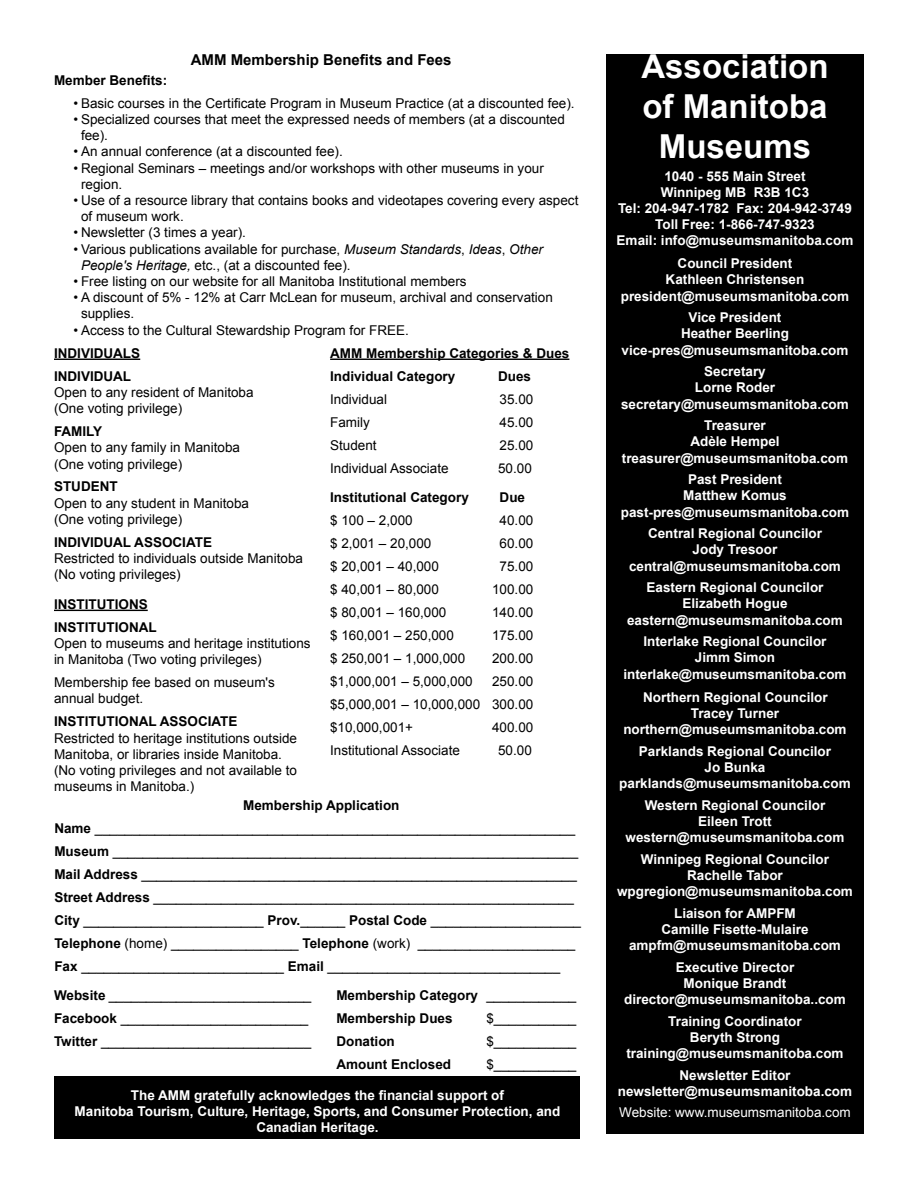
<style>
.page{position:relative;width:918px;height:1188px;background:#fff}
.page>*{position:absolute;margin:0;border:0;box-sizing:border-box;transform-origin:0 0}
.t1{font:700 33px/39.6px "Arial";color:#fff;text-align:center}
.t2{font:700 15px "Arial";color:#000}
.t3{font:13.5px/16.2px "Arial";color:#000}
.t4{font:700 13.5px/16.2px "Arial";color:#fff;text-align:center}
.t5{font:700 13.5px/23px "Arial";color:#000}
.t6{font:13.5px "Arial";color:#fff}
.s1{font-style:italic}
.s2{font-weight:700}
.s3{font-weight:400}
</style>
<div class="page">
<div style="left:606px;top:54px;width:258px;height:1080px;background:#000"></div>
<div style="left:54px;top:1076px;width:525px;height:63px;background:#000"></div>
<hr style="left:330px;top:359px;width:239px;height:1px;background:#000">
<hr style="left:54px;top:359px;width:86px;height:1px;background:#000">
<hr style="left:54px;top:610px;width:94px;height:1px;background:#000">
<p class="t2" style="left:191px;top:50px;width:262px">AMM Membership Benefits and Fees</p>
<p class="t5" style="left:54px;top:69px;width:115px">Member Benefits:</p>
<p class="t3" style="left:73px;top:95px;width:503px">• Basic courses in the Certificate Program in Museum Practice (at a discounted fee).</p>
<p class="t3" style="left:81px;top:111px;width:485px;text-indent:-8px">• Specialized courses that meet the expressed needs of members (at a discounted fee).</p>
<p class="t3" style="left:73px;top:144px;width:271px">• An annual conference (at a discounted fee).</p>
<p class="t3" style="left:81px;top:160px;width:464px;text-indent:-8px">• Regional Seminars – meetings and/or workshops with other museums in your region.</p>
<p class="t3" style="left:81px;top:192px;width:499px;text-indent:-8px">• Use of a resource library that contains books and videotapes covering every aspect of museum work.</p>
<p class="t3" style="left:73px;top:225px;width:174px">• Newsletter (3 times a year).</p>
<p class="t3" style="left:81px;top:241px;width:464px;text-indent:-8px">• Various publications available for purchase, <span class="s1">Museum Standards</span>, <span class="s1">Ideas</span>, <span class="s1">Other<br>People's Heritage,</span> etc., (at a discounted fee).</p>
<p class="t3" style="left:73px;top:273px;width:395px">• Free listing on our website for all Manitoba Institutional members</p>
<p class="t3" style="left:81px;top:289px;width:473px;text-indent:-8px">• A discount of 5% - 12% at Carr McLean for museum, archival and conservation supplies.</p>
<p class="t3" style="left:73px;top:322px;width:337px">• Access to the Cultural Stewardship Program for FREE.</p>
<p class="t5" style="left:54px;top:342px;width:88px">INDIVIDUALS<br>Individual</p>
<p class="t3" style="left:54px;top:384px;width:201px">Open to any resident of Manitoba (One voting privilege)</p>
<p class="t5" style="left:54px;top:420px;width:17px">Famil</p>
<p class="t5" style="left:93px;top:420px;width:11px">y</p>
<p class="t3" style="left:54px;top:440px;width:188px">Open to any family in Manitoba (One voting privilege)</p>
<p class="t5" style="left:54px;top:476px;width:20px">Student</p>
<p class="t3" style="left:54px;top:495px;width:197px">Open to any student in Manitoba (One voting privilege)</p>
<p class="t5" style="left:54px;top:531px;width:13px">Individual</p>
<p class="t5" style="left:134px;top:531px;width:20px">Associate</p>
<p class="t3" style="left:54px;top:550px;width:251px">Restricted to individuals outside Manitoba (No voting privileges)</p>
<p class="t5" style="left:54px;top:593px;width:95px">INSTITUTIONS<br>Institutional</p>
<p class="t3" style="left:54px;top:635px;width:258px">Open to museums and heritage institutions in Manitoba (Two voting privileges)</p>
<p class="t3" style="left:54px;top:675px;width:222px">Membership fee based on museum's annual budget.</p>
<p class="t5" style="left:54px;top:711px;width:13px">Institutional</p>
<p class="t5" style="left:160px;top:711px;width:20px">Associate</p>
<p class="t3" style="left:54px;top:730px;width:245px">Restricted to heritage institutions outside Manitoba, or libraries inside Manitoba. (No voting privileges and not available to museums in Manitoba.)</p>
<p class="t3" style="left:54px;top:794px;width:528px;line-height:23px;text-indent:189px"><span class="s2">Membership Application<br>Name</span> ________________________________________________________________ <span class="s2">Museum</span> ______________________________________________________________ <span class="s2">Mail Address</span> __________________________________________________________ <span class="s2">Street Address</span> ________________________________________________________ <span class="s2">City</span> ________________________ <span class="s2">Prov.</span>______ <span class="s2">Postal Code</span> ____________________ <span class="s2">Telephone</span> (home) _________________ <span class="s2">Telephone</span> (work) _____________________ <span class="s2">Fax</span> ___________________________ <span class="s2">Email</span> _______________________________</p>
<p class="t5" style="left:336px;top:984px;width:242px">Membership Category <span class="s3">____________<br></span>Membership Dues</p>
<p class="t5" style="left:330px;top:342px;width:241px">AMM Membership Categories &amp; Dues<br>Individual Category</p>
<p class="t5" style="left:498px;top:365px;width:35px">Dues</p>
<p class="t3" style="left:330px;top:391px;width:59px">Individual</p>
<p class="t3" style="left:500px;top:391px;width:35px">35.00</p>
<p class="t3" style="left:330px;top:414px;width:41px">Family</p>
<p class="t3" style="left:500px;top:414px;width:35px">45.00</p>
<p class="t3" style="left:330px;top:437px;width:48px">Student</p>
<p class="t3" style="left:500px;top:437px;width:35px">25.00</p>
<p class="t3" style="left:330px;top:460px;width:120px">Individual Associate</p>
<p class="t3" style="left:498px;top:460px;width:35px">50.00</p>
<p class="t5" style="left:330px;top:486px;width:140px">Institutional Category</p>
<p class="t5" style="left:500px;top:486px;width:27px">Due</p>
<p class="t3" style="left:330px;top:513px;width:84px">$ 100 – 2,000</p>
<p class="t3" style="left:500px;top:513px;width:35px">40.00</p>
<p class="t3" style="left:330px;top:535px;width:103px">$ 2,001 – 20,000</p>
<p class="t3" style="left:500px;top:535px;width:35px">60.00</p>
<p class="t3" style="left:330px;top:558px;width:110px">$ 20,001 – 40,000</p>
<p class="t3" style="left:500px;top:558px;width:35px">75.00</p>
<p class="t3" style="left:330px;top:581px;width:110px">$ 40,001 – 80,000</p>
<p class="t3" style="left:492px;top:581px;width:43px">100.00</p>
<p class="t3" style="left:330px;top:604px;width:118px">$ 80,001 – 160,000</p>
<p class="t3" style="left:492px;top:604px;width:43px">140.00</p>
<p class="t3" style="left:330px;top:627px;width:125px">$ 160,001 – 250,000</p>
<p class="t3" style="left:492px;top:627px;width:43px">175.00</p>
<p class="t3" style="left:330px;top:650px;width:137px">$ 250,001 – 1,000,000</p>
<p class="t3" style="left:492px;top:650px;width:43px">200.00</p>
<p class="t3" style="left:330px;top:673px;width:144px">$1,000,001 – 5,000,000</p>
<p class="t3" style="left:330px;top:670px;width:205px;line-height:23px;text-align:justify;text-indent:162px">250.00 $5,000,001 – 10,000,000 300.00 $10,000,001+</p>
<p class="t3" style="left:492px;top:719px;width:43px">400.00</p>
<p class="t3" style="left:330px;top:742px;width:131px">Institutional Associate</p>
<p class="t3" style="left:498px;top:742px;width:35px">50.00</p>
<p class="t3" style="left:54px;top:984px;width:259px;line-height:23px"><span class="s2">Website</span> ___________________________<br><span class="s2">Facebook</span> _________________________<br><span class="s2">Twitter</span> ____________________________</p>
<p class="t3" style="left:486px;top:1010px;width:92px">$___________</p>
<p class="t5" style="left:336px;top:1030px;width:60px">Donation</p>
<p class="t3" style="left:486px;top:1033px;width:92px">$___________</p>
<p class="t5" style="left:336px;top:1053px;width:116px">Amount Enclosed</p>
<p class="t3" style="left:486px;top:1056px;width:92px">$___________</p>
<p class="t4" style="left:75px;top:1087px;width:487px">The AMM gratefully acknowledges the financial support of<br>Manitoba Tourism, Culture, Heritage, Sports, and Consumer Protection, and<br>Canadian Heritage.</p>
<h1 class="t1" style="left:641px;top:48px;width:189px">Association of Manitoba<br>Museums</h1>
<p class="t4" style="left:617px;top:168px;width:238px">1040 - 555 Main Street<br>Winnipeg MB R3B 1C3<br>Tel: 204-947-1782 Fax: 204-942-3749<br>Toll Free: 1-866-747-9323<br>Email: info@museumsmanitoba.com</p>
<p class="t4" style="left:621px;top:256px;width:230px">Council President<br>Kathleen Christensen president@museumsmanitoba.com</p>
<p class="t4" style="left:622px;top:310px;width:228px">Vice President<br>Heather Beerling vice-pres@museumsmanitoba.com</p>
<p class="t4" style="left:621px;top:364px;width:229px">Secretary<br>Lorne Roder secretary@museumsmanitoba.com</p>
<p class="t4" style="left:622px;top:418px;width:228px">Treasurer<br>Adèle Hempel treasurer@museumsmanitoba.com</p>
<p class="t4" style="left:621px;top:472px;width:230px">Past President<br>Matthew Komus past-pres@museumsmanitoba.com</p>
<p class="t4" style="left:629px;top:526px;width:213px">Central Regional Councilor<br>Jody Tresoor central@museumsmanitoba.com</p>
<p class="t4" style="left:627px;top:580px;width:217px">Eastern Regional Councilor<br>Elizabeth Hogue eastern@museumsmanitoba.com</p>
<p class="t4" style="left:623px;top:634px;width:225px">Interlake Regional Councilor<br>Jimm Simon interlake@museumsmanitoba.com</p>
<p class="t4" style="left:623px;top:689px;width:225px">Northern Regional Councilor<br>Tracey Turner northern@museumsmanitoba.com</p>
<p class="t4" style="left:619px;top:743px;width:233px">Parklands Regional Councilor<br>Jo Bunka parklands@museumsmanitoba.com</p>
<p class="t4" style="left:626px;top:797px;width:220px">Western Regional Councilor<br>Eileen Trott western@museumsmanitoba.com</p>
<p class="t4" style="left:617px;top:851px;width:237px">Winnipeg Regional Councilor<br>Rachelle Tabor wpgregion@museumsmanitoba.com</p>
<p class="t4" style="left:629px;top:905px;width:213px">Liaison for AMPFM<br>Camille Fisette-Mulaire ampfm@museumsmanitoba.com</p>
<p class="t4" style="left:624px;top:959px;width:223px">Executive Director<br>Monique Brandt director@museumsmanitoba..com</p>
<p class="t4" style="left:626px;top:1013px;width:219px">Training Coordinator<br>Beryth Strong training@museumsmanitoba.com</p>
<p class="t4" style="left:618px;top:1067px;width:236px">Newsletter Editor newsletter@museumsmanitoba.com</p>
<p class="t6" style="left:619px;top:1104px;width:233px">Website: www.museumsmanitoba.com</p>
</div>
